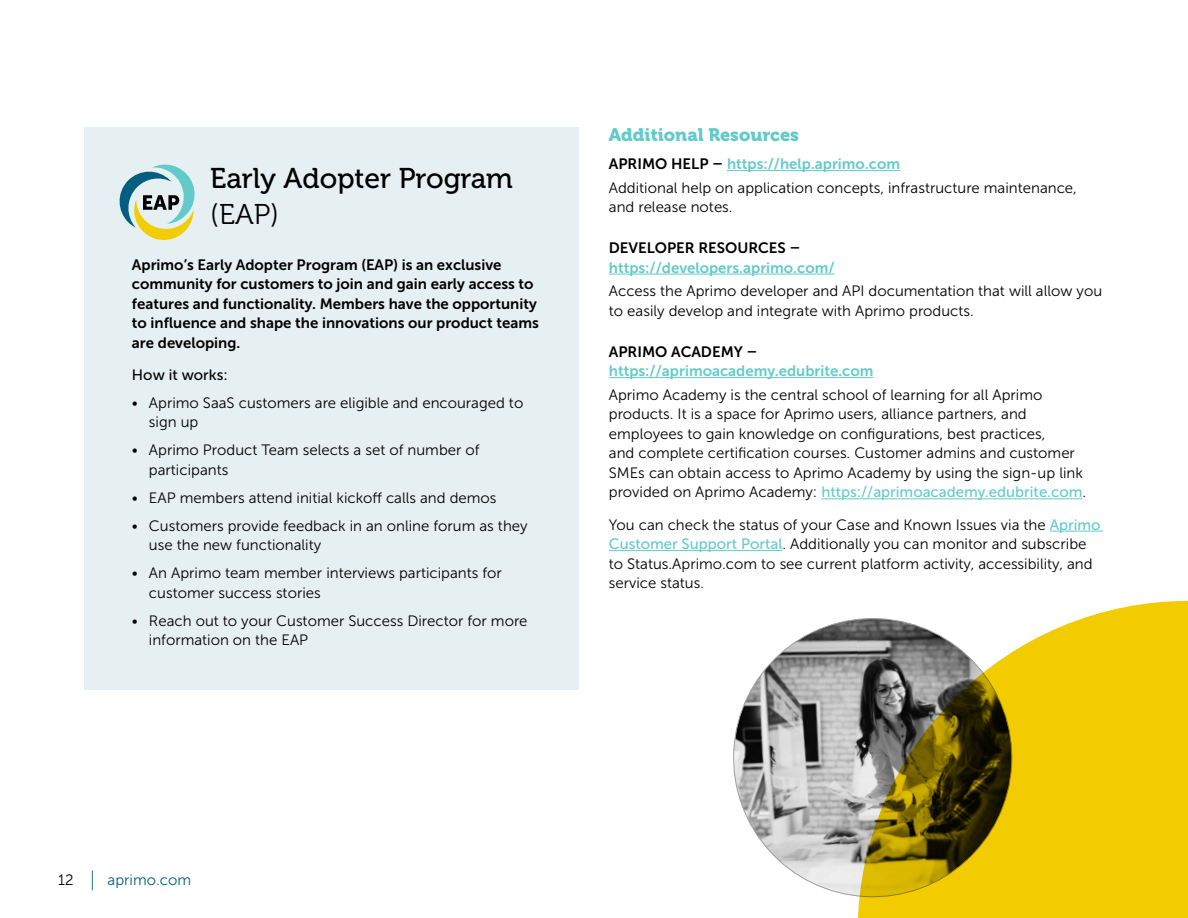
<style>
.page{position:relative;width:1188px;height:918px;background:#fff}
.page>*{position:absolute;margin:0;border:0;box-sizing:border-box;transform-origin:0 0}
.t1{font:28.5px "Museo 500";color:#000}
.t2{font:28.5px "Museo 300";color:#000}
.t3{font:18px "Museo 900";color:#62cbc9}
.t4{font:15px/19.5px "Museo Sans 300";color:#000}
.t5{font:15px/19.5px "Museo Sans 700";color:#000}
.t6{font:15px "Museo Sans 700";color:#62cbc9}
.t7{font:15px "Museo Sans 500";color:#62cbc9}
.t8{font:15px "Museo Sans 300";color:#005f7f}
.t9{font:15px "Museo Sans 500";color:#000}
.s1{color:#000}
.s2{font-family:"Museo Sans 300";color:#000}
.s3{font-family:"Museo Sans 500";color:#62cbc9}
.s4{font-family:"Museo Sans 100";font-size:21px}
</style>
<div class="page">
<hr style="left:727px;top:170px;width:173px;height:1px;background:#62cbc9">
<hr style="left:609px;top:274px;width:226px;height:1px;background:#62cbc9">
<hr style="left:609px;top:377px;width:265px;height:1px;background:#62cbc9">
<hr style="left:821px;top:498px;width:261px;height:1px;background:#62cbc9">
<hr style="left:1050px;top:531px;width:53px;height:1px;background:#62cbc9">
<hr style="left:609px;top:550px;width:173px;height:1px;background:#62cbc9">
<div style="left:84px;top:128px;width:494px;height:562px;background:#e6eff2"></div>
<svg style="left:119px;top:164px;width:76px;height:76px"></svg>
<svg style="left:733px;top:619px;width:125px;height:278px"></svg>
<svg style="left:858px;top:601px;width:330px;height:317px;background:#c5ac25"></svg>
<h1 class="t1" style="left:210px;top:163px;width:304px">Early Adopter Program</h1>
<h1 class="t2" style="left:210px;top:199px;width:70px">(EAP)</h1>
<p class="t5" style="left:132px;top:255px;width:408px">Aprimo’s Early Adopter Program (EAP) is an exclusive community for customers to join and gain early access to features and functionality. Members have the opportunity to influence and shape the innovations our product teams are developing.</p>
<p class="t9" style="left:132px;top:366px;width:97px">How it works:</p>
<p class="t4" style="left:149px;top:393px;width:376px;text-indent:-17px">• Aprimo SaaS customers are eligible and encouraged to sign up</p>
<p class="t4" style="left:149px;top:441px;width:332px;text-indent:-17px">• Aprimo Product Team selects a set of number of participants</p>
<p class="t4" style="left:132px;top:488px;width:366px">• EAP members attend initial kickoff calls and demos</p>
<p class="t4" style="left:149px;top:516px;width:380px;text-indent:-17px">• Customers provide feedback in an online forum as they use the new functionality</p>
<p class="t4" style="left:149px;top:564px;width:354px;text-indent:-17px">• An Aprimo team member interviews participants for customer success stories</p>
<p class="t4" style="left:149px;top:611px;width:380px;text-indent:-17px">• Reach out to your Customer Success Director for more information on the EAP</p>
<p class="t3" style="left:609px;top:125px;width:192px">Additional Resources</p>
<p class="t6" style="left:609px;top:156px;width:293px"><span class="s1">APRIMO HELP –</span> https://help.aprimo.com</p>
<p class="t4" style="left:609px;top:178px;width:470px">Additional help on application concepts, infrastructure maintenance, and release notes.</p>
<p class="t5" style="left:609px;top:238px;width:193px">DEVELOPER RESOURCES –</p>
<p class="t6" style="left:609px;top:259px;width:227px">https://developers.aprimo.com/</p>
<p class="t4" style="left:609px;top:282px;width:495px">Access the Aprimo developer and API documentation that will allow you to easily develop and integrate with Aprimo products.</p>
<p class="t5" style="left:609px;top:342px;width:150px">APRIMO ACADEMY –</p>
<p class="t6" style="left:609px;top:363px;width:266px">https://aprimoacademy.edubrite.com</p>
<p class="t4" style="left:609px;top:385px;width:476px">Aprimo Academy is the central school of learning for all Aprimo products. It is a space for Aprimo users, alliance partners, and employees to gain knowledge on configurations, best practices,<br>and complete certification courses. Customer admins and customer SMEs can obtain access to Aprimo Academy by using the sign-up link</p>
<p class="t7" style="left:609px;top:484px;width:479px"><span class="s2">provided on Aprimo Academy:</span> https://aprimoacademy.edubrite.com<span class="s2">.</span></p>
<p class="t4" style="left:609px;top:515px;width:493px">You can check the status of your Case and Known Issues via the <span class="s3">Aprimo Customer Support Portal</span>. Additionally you can monitor and subscribe to Status.Aprimo.com to see current platform activity, accessibility, and service status.</p>
<p class="t8" style="left:58px;top:872px;width:134px"><span class="s1">12</span> <span class="s4">|</span> aprimo.com</p>
</div>
